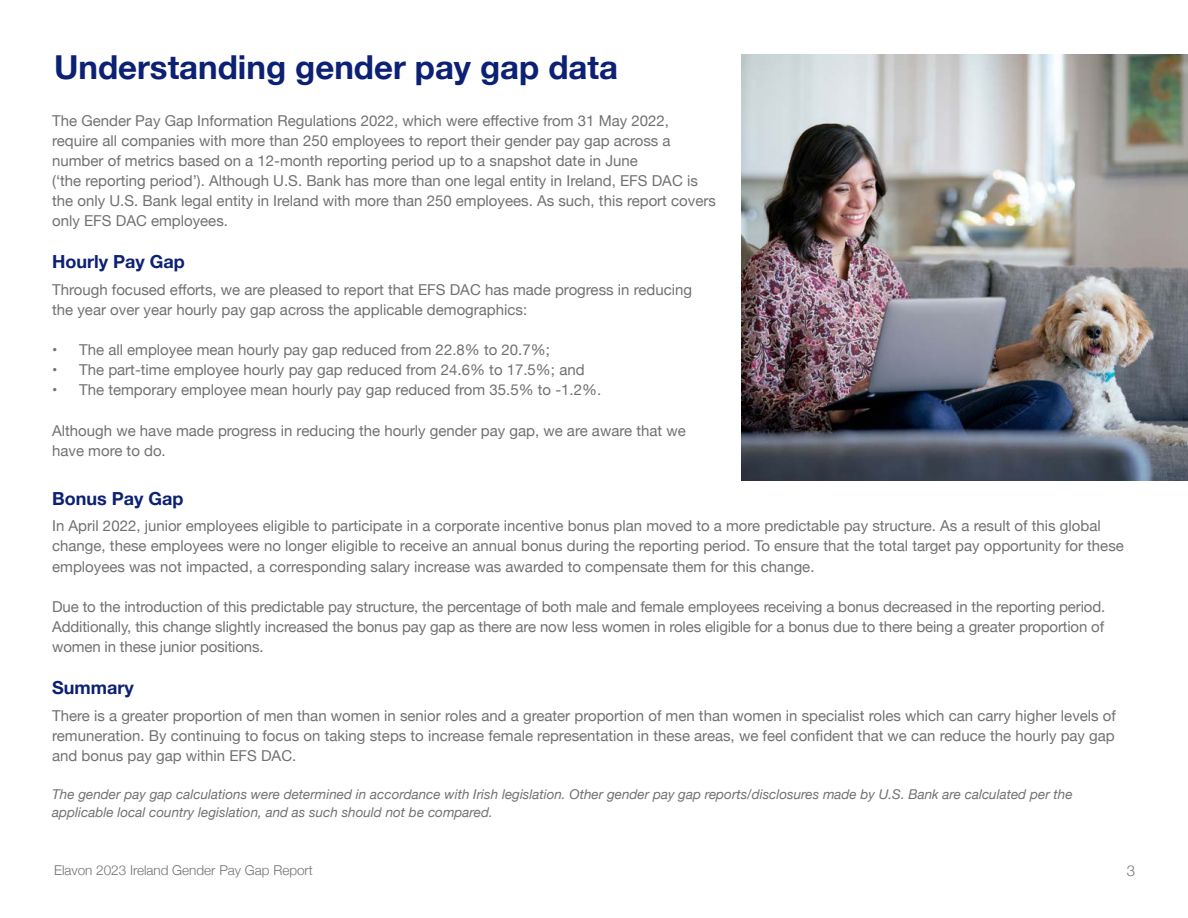
<style>
.page{position:relative;width:1188px;height:918px;background:#fff}
.page>*{position:absolute;margin:0;border:0;box-sizing:border-box;transform-origin:0 0}
.t1{font:700 33px "Helvetica Neue";color:#0c2074}
.Subhead_SW{font:700 18px "Helvetica Neue";color:#0c2074}
.Body_copy_SW{font:15px/20.1px "Helvetica Neue";color:#707271}
.t2{font:300 15px "Helvetica Neue";color:#707271}
.Body_copy_SW-2{font:italic 13.5px/18px "Helvetica Neue";color:#707271}
.t3{font:300 13.5px "Helvetica Neue";color:#707271}
</style>
<div class="page">
<img style="left:741px;top:54px;width:447px;height:426px">
<p class="t1" style="left:54px;top:41px;width:566px">Understanding gender pay gap data</p>
<p class="Body_copy_SW" style="left:52px;top:111px;width:665px">The Gender Pay Gap Information Regulations 2022, which were effective from 31 May 2022, require all companies with more than 250 employees to report their gender pay gap across a number of metrics based on a 12-month reporting period up to a snapshot date in June<br>(‘the reporting period’). Although U.S. Bank has more than one legal entity in Ireland, EFS DAC is the only U.S. Bank legal entity in Ireland with more than 250 employees. As such, this report covers only EFS DAC employees.</p>
<p class="Subhead_SW" style="left:52px;top:247px;width:134px">Hourly Pay Gap</p>
<p class="Body_copy_SW" style="left:52px;top:280px;width:641px">Through focused efforts, we are pleased to report that EFS DAC has made progress in reducing the year over year hourly pay gap across the applicable demographics:</p>
<p class="Body_copy_SW" style="left:52px;top:341px;width:499px">• The all employee mean hourly pay gap reduced from 22.8% to 20.7%;</p>
<p class="Body_copy_SW" style="left:52px;top:361px;width:534px">• The part-time employee hourly pay gap reduced from 24.6% to 17.5%; and</p>
<p class="Body_copy_SW" style="left:52px;top:381px;width:551px">• The temporary employee mean hourly pay gap reduced from 35.5% to -1.2%.</p>
<p class="Body_copy_SW" style="left:52px;top:421px;width:635px">Although we have made progress in reducing the hourly gender pay gap, we are aware that we have more to do.</p>
<p class="Subhead_SW" style="left:52px;top:484px;width:133px">Bonus Pay Gap</p>
<p class="Body_copy_SW" style="left:52px;top:517px;width:1073px">In April 2022, junior employees eligible to participate in a corporate incentive bonus plan moved to a more predictable pay structure. As a result of this global change, these employees were no longer eligible to receive an annual bonus during the reporting period. To ensure that the total target pay opportunity for these employees was not impacted, a corresponding salary increase was awarded to compensate them for this change.</p>
<p class="Body_copy_SW" style="left:52px;top:597px;width:1055px;text-align:justify">Due to the introduction of this predictable pay structure, the percentage of both male and female employees receiving a bonus decreased in the reporting period.<br>Additionally, this change slightly increased the bonus pay gap as there are now less women in roles eligible for a bonus due to there being a greater proportion of women in these junior positions.</p>
<p class="Subhead_SW" style="left:52px;top:673px;width:83px">Summary</p>
<p class="Body_copy_SW" style="left:52px;top:706px;width:1065px;text-align:justify">There is a greater proportion of men than women in senior roles and a greater proportion of men than women in specialist roles which can carry higher levels of remuneration. By continuing to focus on taking steps to increase female representation in these areas, we feel confident that we can reduce the hourly pay gap and bonus pay gap within EFS DAC.</p>
<p class="Body_copy_SW-2" style="left:52px;top:786px;width:1022px">The gender pay gap calculations were determined in accordance with Irish legislation. Other gender pay gap reports/disclosures made by U.S. Bank are calculated per the applicable local country legislation, and as such should not be compared.</p>
<p class="t3" style="left:54px;top:860px;width:260px">Elavon 2023 Ireland Gender Pay Gap Report</p>
<p class="t2" style="left:1127px;top:859px;width:10px">3</p>
</div>
